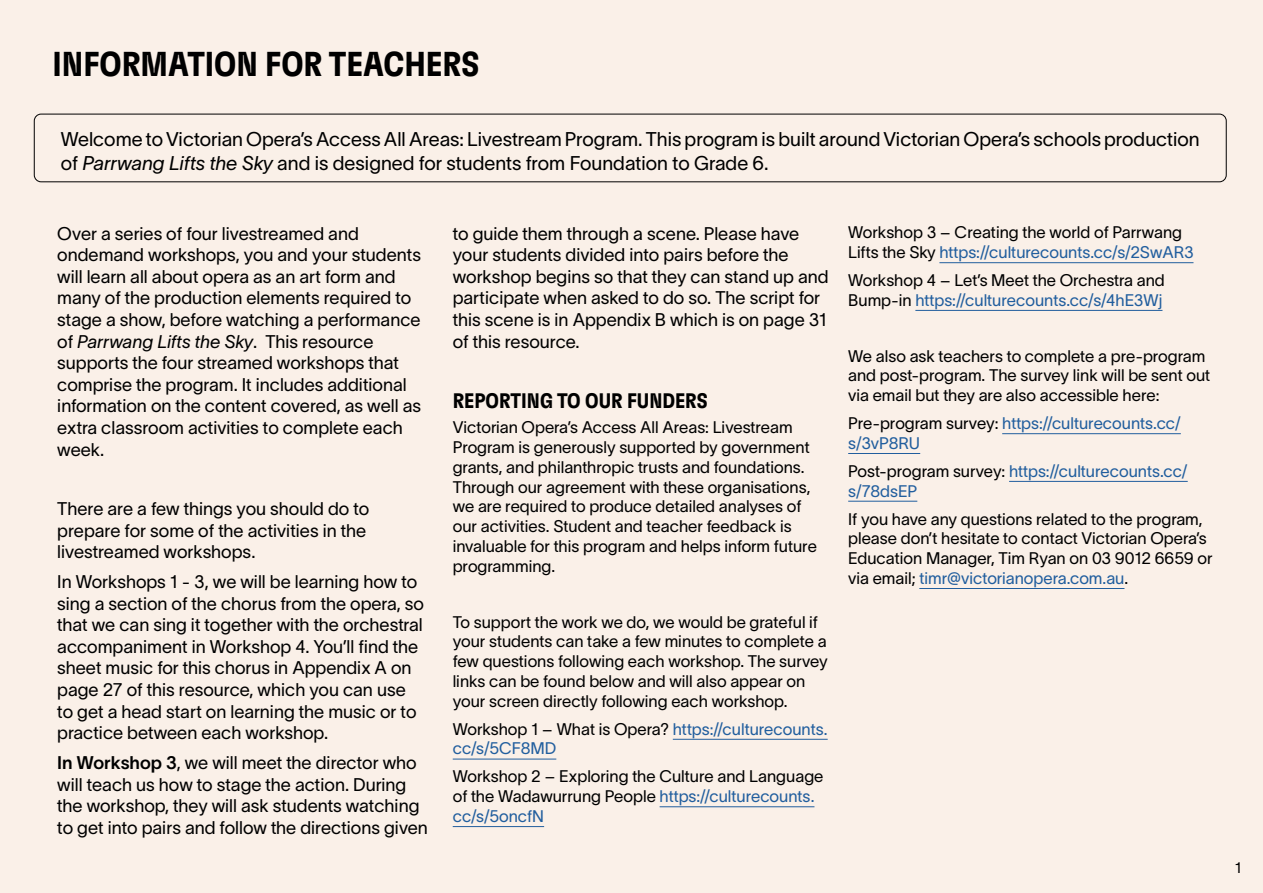
<style>
.page{position:relative;width:1263px;height:893px;background:#faf0e8}
.page>*{position:absolute;margin:0;border:0;box-sizing:border-box;transform-origin:0 0}
.t1{font:700 condensed 34.5px "GT Flexa";color:#000}
.t2{font:700 condensed 21px "GT Flexa";color:#000}
.t3{font:19.5px/23.4px "TWK Lausanne 300";color:#000}
.t4{font:18px/21.6px "TWK Lausanne 300";color:#000}
.t5{font:16.5px/19.8px "TWK Lausanne 300";color:#000}
.t6{font:16.5px/19.8px "TWK Lausanne 300";color:#215e9e}
.t7{font:15px "TWK Lausanne 300";color:#000}
.s1{font-style:italic}
.s2{font-family:"TWK Lausanne 600"}
.s3{color:#000}
.s4{color:#215e9e}
</style>
<div class="page">
<div style="left:34px;top:114px;width:1192px;height:68px;border:1px solid #000;border-radius:7px"></div>
<hr style="left:673px;top:739px;width:155px;height:1px;background:#215e9e">
<hr style="left:453px;top:759px;width:103px;height:1px;background:#215e9e">
<hr style="left:660px;top:806px;width:154px;height:1px;background:#215e9e">
<hr style="left:453px;top:826px;width:91px;height:1px;background:#215e9e">
<hr style="left:939px;top:262px;width:254px;height:1px;background:#215e9e">
<hr style="left:915px;top:310px;width:247px;height:1px;background:#215e9e">
<hr style="left:1002px;top:433px;width:179px;height:1px;background:#215e9e">
<hr style="left:848px;top:453px;width:72px;height:1px;background:#215e9e">
<hr style="left:1009px;top:481px;width:179px;height:1px;background:#215e9e">
<hr style="left:848px;top:501px;width:69px;height:1px;background:#215e9e">
<hr style="left:919px;top:588px;width:205px;height:1px;background:#215e9e">
<h1 class="t1" style="left:53px;top:43px;width:428px">INFORMATION FOR TEACHERS</h1>
<p class="t3" style="left:61px;top:126px;width:1140px">Welcome to Victorian Opera’s Access All Areas: Livestream Program. This program is built around Victorian Opera’s schools production of <span class="s1">Parrwang Lifts the Sky</span> and is designed for students from Foundation to Grade 6.</p>
<p class="t4" style="left:57px;top:221px;width:365px">Over a series of four livestreamed and ondemand workshops, you and your students will learn all about opera as an art form and many of the production elements required to stage a show, before watching a performance of <span class="s1">Parrwang Lifts the Sky</span>. This resource supports the four streamed workshops that comprise the program. It includes additional information on the content covered, as well as extra classroom activities to complete each week.</p>
<p class="t4" style="left:57px;top:497px;width:314px">There are a few things you should do to prepare for some of the activities in the livestreamed workshops.</p>
<p class="t4" style="left:57px;top:569px;width:368px">In Workshops 1 - 3, we will be learning how to sing a section of the chorus from the opera, so that we can sing it together with the orchestral accompaniment in Workshop 4. You’ll find the sheet music for this chorus in Appendix A on page 27 of this resource, which you can use to get a head start on learning the music or to practice between each workshop.</p>
<p class="t4" style="left:57px;top:750px;width:372px"><span class="s2">In Workshop 3</span>, we will meet the director who will teach us how to stage the action. During the workshop, they will ask students watching to get into pairs and follow the directions given</p>
<p class="t4" style="left:453px;top:221px;width:377px">to guide them through a scene. Please have your students divided into pairs before the workshop begins so that they can stand up and participate when asked to do so. The script for this scene is in Appendix B which is on page 31 of this resource.</p>
<p class="t2" style="left:453px;top:388px;width:256px">REPORTING TO OUR FUNDERS</p>
<p class="t5" style="left:453px;top:416px;width:366px">Victorian Opera’s Access All Areas: Livestream Program is generously supported by government grants, and philanthropic trusts and foundations.<br>Through our agreement with these organisations, we are required to produce detailed analyses of our activities. Student and teacher feedback is invaluable for this program and helps inform future programming.</p>
<p class="t5" style="left:453px;top:611px;width:377px">To support the work we do, we would be grateful if your students can take a few minutes to complete a few questions following each workshop. The survey links can be found below and will also appear on your screen directly following each workshop.</p>
<p class="t6" style="left:453px;top:718px;width:376px"><span class="s3">Workshop 1 – What is Opera?</span> https://culturecounts. cc/s/5CF8MD</p>
<p class="t5" style="left:453px;top:765px;width:372px">Workshop 2 – Exploring the Culture and Language of the Wadawurrung People <span class="s4">https://culturecounts. cc/s/5oncfN</span></p>
<p class="t5" style="left:848px;top:221px;width:347px">Workshop 3 – Creating the world of Parrwang<br>Lifts the Sky <span class="s4">https://culturecounts.cc/s/2SwAR3</span></p>
<p class="t5" style="left:848px;top:269px;width:318px">Workshop 4 – Let’s Meet the Orchestra and<br>Bump-in <span class="s4">https://culturecounts.cc/s/4hE3Wj</span></p>
<p class="t5" style="left:848px;top:345px;width:363px">We also ask teachers to complete a pre-program and post-program. The survey link will be sent out via email but they are also accessible here:</p>
<p class="t6" style="left:848px;top:412px;width:334px"><span class="s3">Pre-program survey:</span> https://culturecounts.cc/ s/3vP8RU</p>
<p class="t6" style="left:848px;top:460px;width:341px"><span class="s3">Post-program survey:</span> https://culturecounts.cc/ s/78dsEP</p>
<p class="t5" style="left:848px;top:508px;width:366px">If you have any questions related to the program, please don’t hesitate to contact Victorian Opera’s Education Manager, Tim Ryan on 03 9012 6659 or via email; <span class="s4">timr@victorianopera.com.au</span>.</p>
<p class="t7" style="left:1235px;top:857px;width:8px">1</p>
</div>
